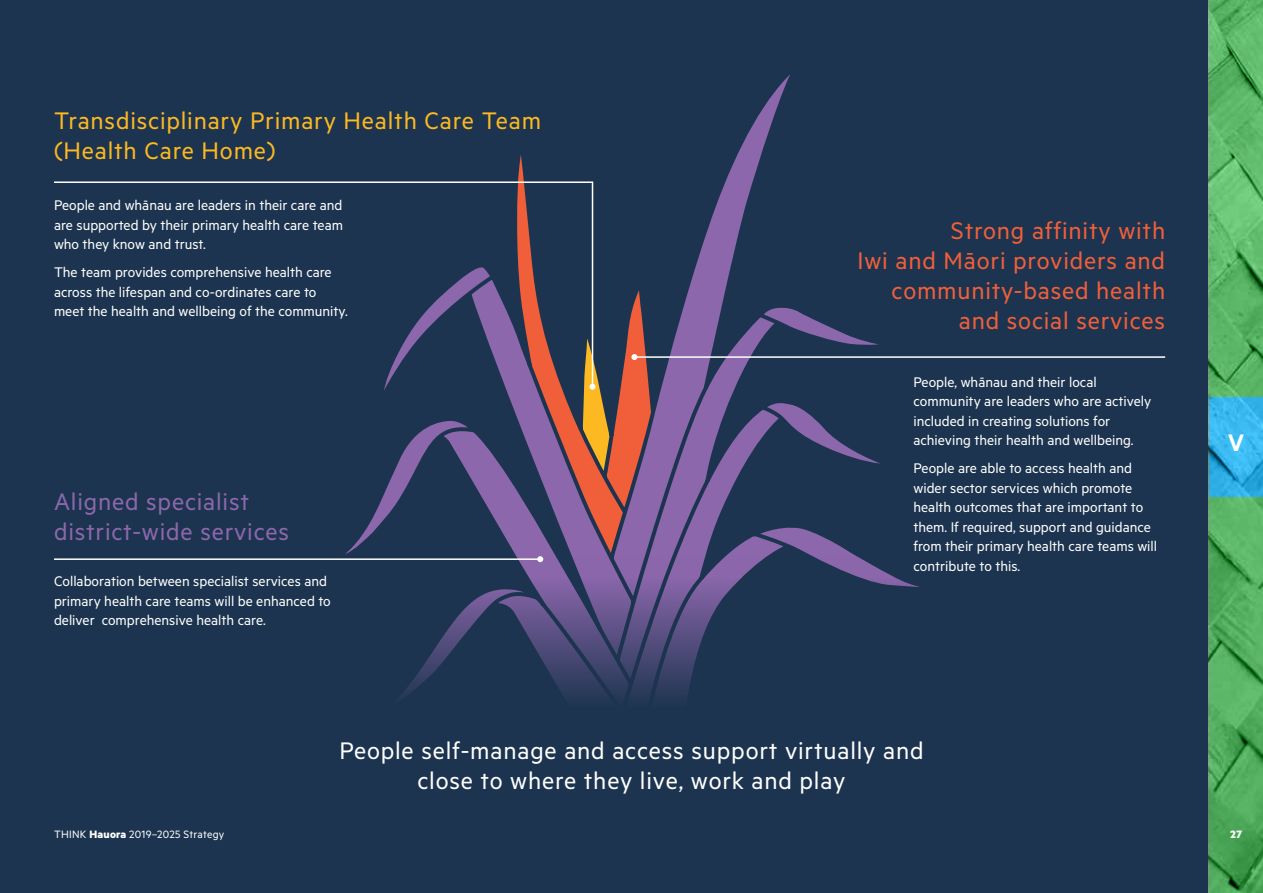
<style>
.page{position:relative;width:1263px;height:893px;background:#1c344f}
.page>*{position:absolute;margin:0;border:0;box-sizing:border-box;transform-origin:0 0}
.t1{font:27px/30px "Metric";letter-spacing:.03em;color:#f15f3a;text-align:right}
.t2{font:27px/30px "Metric";letter-spacing:.03em;color:#fff;text-align:center}
.t3{font:27px/30px "Metric";letter-spacing:.03em;color:#fdb921}
.t4{font:27px/30px "Metric";letter-spacing:.03em;color:#8c67ac}
.t5{font:600 27px "Metric";color:#fff}
.t6{font:15.75px/19.5px "Metric";color:#fff}
.t7{font:12px "Metric";letter-spacing:.02em;color:#fff}
.t8{font:700 12px "Metric";color:#fff}
.s1{font-weight:700}
</style>
<div class="page">
<svg style="left:345px;top:74px;width:535px;height:483px"></svg>
<svg style="left:401px;top:557px;width:518px;height:139px"></svg>
<svg style="left:1209px;top:497px;width:54px;height:396px;background:#50aa5c"></svg>
<svg style="left:1209px;top:0;width:54px;height:397px;background:#5cb568"></svg>
<svg style="left:1209px;top:397px;width:54px;height:100px;background:#33b2e7"></svg>
<svg style="left:54px;top:181px;width:540px;height:207px"></svg>
<hr style="left:54px;top:558px;width:486px;height:2px;background:#fff">
<svg style="left:537px;top:556px;width:6px;height:6px"></svg>
<hr style="left:634px;top:356px;width:531px;height:2px;background:#fff">
<svg style="left:581px;top:280px;width:72px;height:232px"></svg>
<h1 class="t3" style="left:54px;top:105px;width:489px">Transdisciplinary Primary Health Care Team (Health Care Home)</h1>
<p class="t6" style="left:54px;top:195px;width:291px;text-align:justify">People and whānau are leaders in their care and are supported by their primary health care team who they know and trust.</p>
<p class="t6" style="left:54px;top:262px;width:295px">The team provides comprehensive health care across the lifespan and co-ordinates care to meet the health and wellbeing of the community.</p>
<h1 class="t4" style="left:54px;top:485px;width:237px">Aligned specialist district-wide services</h1>
<p class="t6" style="left:54px;top:571px;width:278px">Collaboration between specialist services and primary health care teams will be enhanced to deliver comprehensive health care.</p>
<h1 class="t1" style="left:858px;top:214px;width:309px">Strong affinity with<br>Iwi and Māori providers and community-based health and social services</h1>
<p class="t6" style="left:913px;top:372px;width:239px">People, whānau and their local community are leaders who are actively included in creating solutions for achieving their health and wellbeing.</p>
<p class="t6" style="left:913px;top:458px;width:245px">People are able to access health and wider sector services which promote health outcomes that are important to them. If required, support and guidance from their primary health care teams will contribute to this.</p>
<h1 class="t2" style="left:339px;top:734px;width:586px">People self-manage and access support virtually and close to where they live, work and play</h1>
<h1 class="t5" style="left:1228px;top:427px;width:18px">V</h1>
<p class="t7" style="left:54px;top:827px;width:172px">THINK <span class="s1">Hauora</span> 2019–2025 Strategy</p>
<p class="t8" style="left:1230px;top:827px;width:13px">27</p>
</div>
